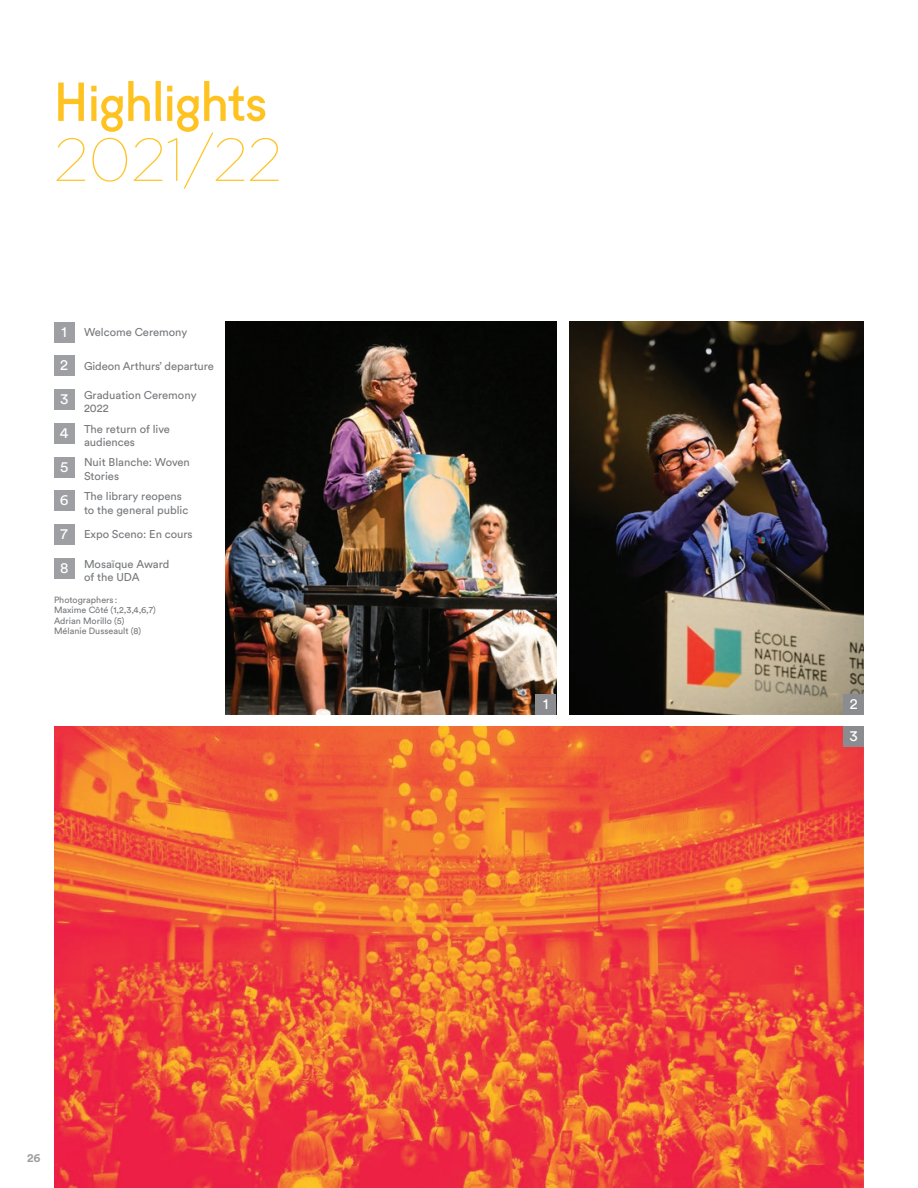
<style>
.page{position:relative;width:918px;height:1188px;background:#fff}
.page>*{position:absolute;margin:0;border:0;box-sizing:border-box;transform-origin:0 0}
.t1{font:100 60.45px "Gotham";color:#fec221}
.t2{font:52.5px "Fugue";color:#fec221}
.t3{font:15px/31.7px "Circular Pro";color:#fff}
.t4{font:700 12px "Circular Pro";color:#9d9fa2}
.t5{font:11.25px/13.5px "Circular Pro";color:#76787b}
.t6{font:9px/10.5px "Circular Pro";color:#76787b}
.s1{font-size:15px;color:#fff}
</style>
<div class="page">
<div style="left:54px;top:322px;width:21px;height:20px;background:#9d9fa2"></div>
<div style="left:54px;top:356px;width:21px;height:20px;background:#9d9fa2"></div>
<div style="left:54px;top:389px;width:21px;height:21px;background:#9d9fa2"></div>
<div style="left:54px;top:423px;width:21px;height:21px;background:#9d9fa2"></div>
<div style="left:54px;top:457px;width:21px;height:20px;background:#9d9fa2"></div>
<div style="left:54px;top:491px;width:21px;height:20px;background:#9d9fa2"></div>
<div style="left:54px;top:524px;width:21px;height:21px;background:#9d9fa2"></div>
<div style="left:54px;top:558px;width:21px;height:21px;background:#9d9fa2"></div>
<img style="left:226px;top:322px;width:330px;height:393px">
<img style="left:569px;top:322px;width:295px;height:393px">
<img style="left:54px;top:726px;width:810px;height:462px">
<div style="left:843px;top:694px;width:21px;height:21px;background:#8a8c8f"></div>
<div style="left:536px;top:694px;width:20px;height:21px;background:#8a8c8f"></div>
<div style="left:843px;top:726px;width:21px;height:21px;background:#8a8c8f"></div>
<h2 class="t2" style="left:54px;top:60px;width:214px">Highlights</h2>
<h1 class="t1" style="left:54px;top:127px;width:229px">2021/22</h1>
<p class="t5" style="left:62px;top:325px;width:127px"><span class="s1">1</span> Welcome Ceremony</p>
<p class="t5" style="left:60px;top:358px;width:155px"><span class="s1">2</span> Gideon Arthurs’ departure</p>
<p class="t5" style="left:84px;top:388px;width:114px;text-indent:-24px"><span class="s1">3</span> Graduation Ceremony<br>2022</p>
<p class="t5" style="left:84px;top:421px;width:88px;text-indent:-24px"><span class="s1">4</span> The return of live audiences</p>
<p class="t5" style="left:84px;top:455px;width:107px;text-indent:-24px"><span class="s1">5</span> Nuit Blanche: Woven<br>Stories</p>
<p class="t5" style="left:84px;top:489px;width:106px;text-indent:-24px"><span class="s1">6</span> The library reopens to the general public</p>
<p class="t5" style="left:61px;top:527px;width:134px"><span class="s1">7</span> Expo Sceno: En cours</p>
<p class="t5" style="left:60px;top:556px;width:111px;text-align:center"><span class="s1">8</span> Mosaïque Award of the UDA</p>
<p class="t6" style="left:54px;top:594px;width:103px">Photographers :<br>Maxime Côté (1,2,3,4,6,7)<br>Adrian Morillo (5)<br>Mélanie Dusseault (8)</p>
<p class="t4" style="left:27px;top:1150px;width:15px">26</p>
<h3 class="t3" style="left:543px;top:688px;width:7px">1</h3>
<h3 class="t3" style="left:850px;top:688px;width:10px">2<br>3</h3>
</div>
